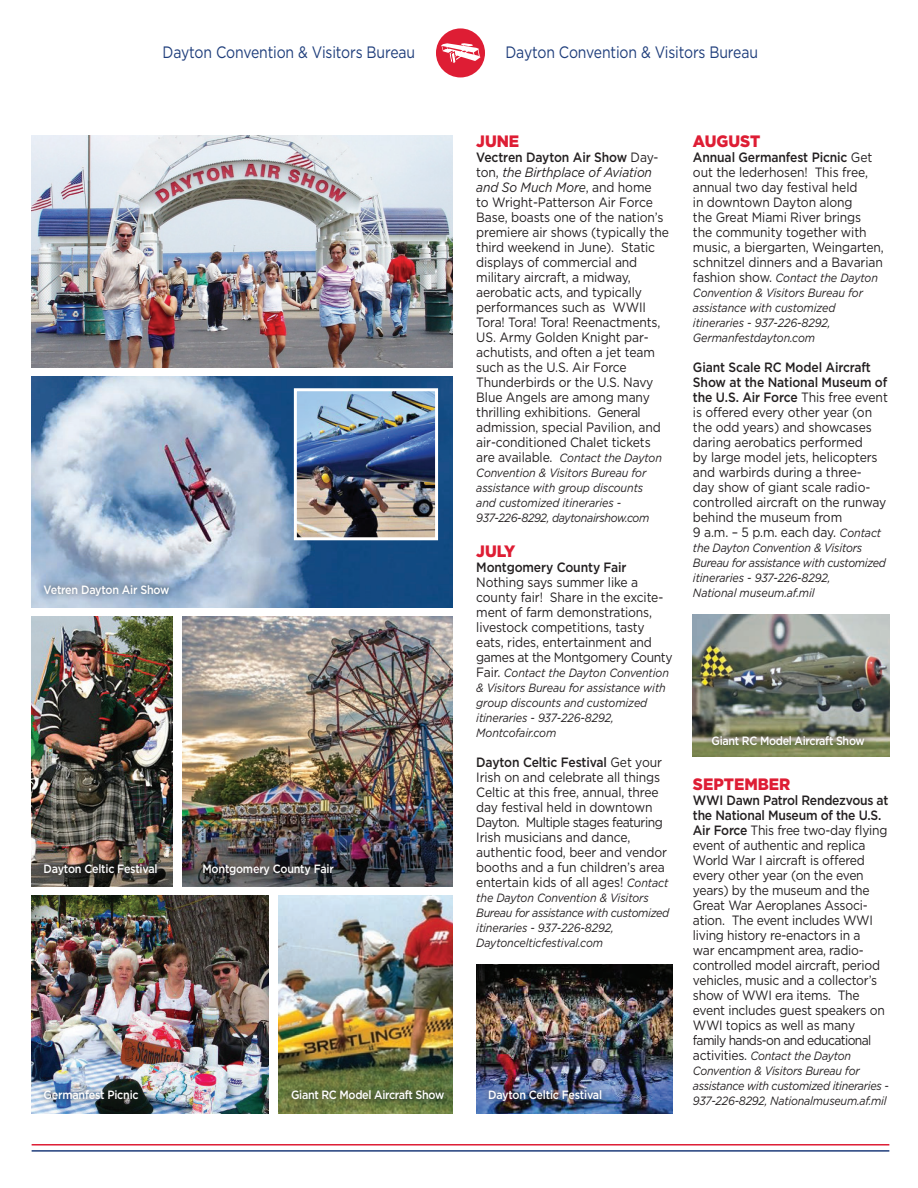
<style>
.page{position:relative;width:918px;height:1188px;background:#fff}
.page>*{position:absolute;margin:0;border:0;box-sizing:border-box;transform-origin:0 0}
.t1{font:16.5px "Gotham";letter-spacing:-.01em;color:#1e3d7b;scale:.85 1}
.t2{font:900 16.5px "Gotham";color:#de1d34;scale:.94 1}
.t3{font:13.5px/15px "Gotham";letter-spacing:-.01em;color:#231f20;scale:.9 1}
.t4{font:500 13.5px "Gotham";letter-spacing:-.01em;color:#231f20;scale:.9 1}
.t5{font:italic 12px/15px "Gotham";letter-spacing:-.02em;color:#231f20;scale:.9 1}
.t6{font:500 12px "Gotham";letter-spacing:-.03em;color:#fff;scale:.9 1}
.s1{font-weight:500}
.s2{font-style:italic}
.s3{font-style:normal;font-size:13.5px}
.s4{font-style:italic;font-size:12px}
</style>
<div class="page">
<img style="left:32px;top:135px;width:421px;height:233px">
<div style="left:436px;top:28px;width:49px;height:49px;background:#de1d34;border-radius:50%"></div>
<svg style="left:441px;top:43px;width:40px;height:20px"></svg>
<hr style="left:32px;top:1150px;width:857px;height:2px;background:#1e3d7b">
<hr style="left:32px;top:1144px;width:857px;height:2px;background:#de1d34">
<img style="left:183px;top:617px;width:270px;height:270px">
<img style="left:32px;top:617px;width:141px;height:270px">
<img style="left:32px;top:895px;width:237px;height:218px">
<div style="left:196px;top:857px;width:145px;height:25px;background:#231f20;opacity:.75"></div>
<img style="left:32px;top:376px;width:421px;height:232px">
<img style="left:298px;top:392px;width:136px;height:144px">
<div style="left:294px;top:388px;width:144px;height:152px;border:3px solid #fff"></div>
<div style="left:37px;top:578px;width:139px;height:25px;background:#231f20;opacity:.75"></div>
<div style="left:37px;top:857px;width:127px;height:25px;background:#231f20;opacity:.75"></div>
<img style="left:278px;top:895px;width:175px;height:218px">
<div style="left:37px;top:1083px;width:108px;height:24px;background:#231f20;opacity:.75"></div>
<div style="left:285px;top:1083px;width:166px;height:24px;background:#231f20;opacity:.75"></div>
<img style="left:693px;top:615px;width:196px;height:142px">
<div style="left:705px;top:728px;width:167px;height:24px;background:#231f20;opacity:.75"></div>
<img style="left:476px;top:964px;width:197px;height:149px">
<div style="left:482px;top:1083px;width:127px;height:26px;background:#231f20;opacity:.75"></div>
<p class="t1" style="left:163px;top:42px;width:299px">Dayton Convention &amp; Visitors Bureau</p>
<p class="t1" style="left:506px;top:42px;width:299px">Dayton Convention &amp; Visitors Bureau</p>
<p class="t6" style="left:44px;top:582px;width:141px">Vetren Dayton Air Show</p>
<p class="t6" style="left:44px;top:861px;width:128px">Dayton Celtic Festival</p>
<p class="t6" style="left:202px;top:861px;width:147px">Montgomery County Fair</p>
<p class="t6" style="left:44px;top:1087px;width:107px">Germanfest Picnic</p>
<p class="t6" style="left:291px;top:1087px;width:172px">Giant RC Model Aircraft Show</p>
<p class="t2" style="left:476px;top:132px;width:47px">JUNE</p>
<p class="t3" style="left:476px;top:149px;width:216px"><span class="s1">Vectren Dayton Air Show</span> Day&shy;ton, <span class="s2">the Birthplace of Aviation and So Much More</span>, and home<br>to Wright-Patterson Air Force<br>Base, boasts one of the nation’s premiere air shows (typically the third weekend in June). Static displays of commercial and military aircraft, a midway, aerobatic acts, and typically performances such as WWII<br>Tora! Tora! Tora! Reenactments,<br>US. Army Golden Knight par&shy;achutists, and often a jet team such as the U.S. Air Force<br>Thunderbirds or the U.S. Navy<br>Blue Angels are among many thrilling exhibitions. General admission, special Pavilion, and air-conditioned Chalet tickets</p>
<p class="t5" style="left:476px;top:450px;width:208px"><span class="s3">are available.</span> Contact the Dayton Convention &amp; Visitors Bureau for assistance with group discounts and customized itineraries - 937-226-8292, daytonairshow.com</p>
<p class="t2" style="left:476px;top:541px;width:43px">JULY</p>
<p class="t4" style="left:476px;top:558px;width:169px">Montgomery County Fair</p>
<p class="t3" style="left:476px;top:574px;width:220px">Nothing says summer like a county fair! Share in the excite&shy;ment of farm demonstrations, livestock competitions, tasty eats, rides, entertainment and games at the Montgomery County</p>
<p class="t5" style="left:476px;top:665px;width:216px"><span class="s3">Fair.</span> Contact the Dayton Convention &amp; Visitors Bureau for assistance with group discounts and customized itineraries - 937-226-8292,<br>Montcofair.com</p>
<p class="t3" style="left:476px;top:754px;width:215px"><span class="s1">Dayton Celtic Festival</span> Get your<br>Irish on and celebrate all things<br>Celtic at this free, annual, three day festival held in downtown<br>Dayton. Multiple stages featuring<br>Irish musicians and dance, authentic food, beer and vendor booths and a fun children’s area entertain kids of all ages! <span class="s4">Contact</span></p>
<p class="t5" style="left:476px;top:890px;width:216px">the Dayton Convention &amp; Visitors<br>Bureau for assistance with customized itineraries - 937-226-8292,<br>Daytoncelticfestival.com</p>
<p class="t6" style="left:488px;top:1087px;width:128px">Dayton Celtic Festival</p>
<p class="t2" style="left:693px;top:132px;width:73px">AUGUST</p>
<p class="t3" style="left:693px;top:149px;width:214px"><span class="s1">Annual Germanfest Picnic</span> Get out the lederhosen! This free, annual two day festival held<br>in downtown Dayton along<br>the Great Miami River brings the community together with music, a biergarten, Weingarten, schnitzel dinners and a Bavarian</p>
<p class="t5" style="left:693px;top:270px;width:207px"><span class="s3">fashion show.</span> Contact the Dayton<br>Convention &amp; Visitors Bureau for assistance with customized itineraries - 937-226-8292,<br>Germanfestdayton.com</p>
<p class="t3" style="left:693px;top:359px;width:218px"><span class="s1">Giant Scale RC Model Aircraft<br>Show at the National Museum of the U.S. Air Force</span> This free event is offered every other year (on the odd years) and showcases daring aerobatics performed<br>by large model jets, helicopters and warbirds during a three-<br>day show of giant scale radio&shy;controlled aircraft on the runway behind the museum from<br>9 a.m. – 5 p.m. each day. <span class="s4">Contact</span></p>
<p class="t5" style="left:693px;top:540px;width:216px">the Dayton Convention &amp; Visitors<br>Bureau for assistance with customized itineraries - 937-226-8292,<br>National museum.af.mil</p>
<p class="t6" style="left:712px;top:732px;width:172px">Giant RC Model Aircraft Show</p>
<p class="t2" style="left:693px;top:775px;width:105px">SEPTEMBER</p>
<p class="t3" style="left:693px;top:793px;width:219px"><span class="s1">WWI Dawn Patrol Rendezvous at the National Museum of the U.S.<br>Air Force</span> This free two-day flying event of authentic and replica<br>World War I aircraft is offered every other year (on the even years) by the museum and the<br>Great War Aeroplanes Associ&shy;ation. The event includes WWI living history re-enactors in a<br>war encampment area, radio&shy;controlled model aircraft, period vehicles, music and a collector’s show of WWI era items. The event includes guest speakers on<br>WWI topics as well as many family hands-on and educational</p>
<p class="t5" style="left:693px;top:1048px;width:219px"><span class="s3">activities.</span> Contact the Dayton Convention &amp; Visitors Bureau for assistance with customized itineraries - 937-226-8292, Nationalmuseum.af.mil</p>
</div>
